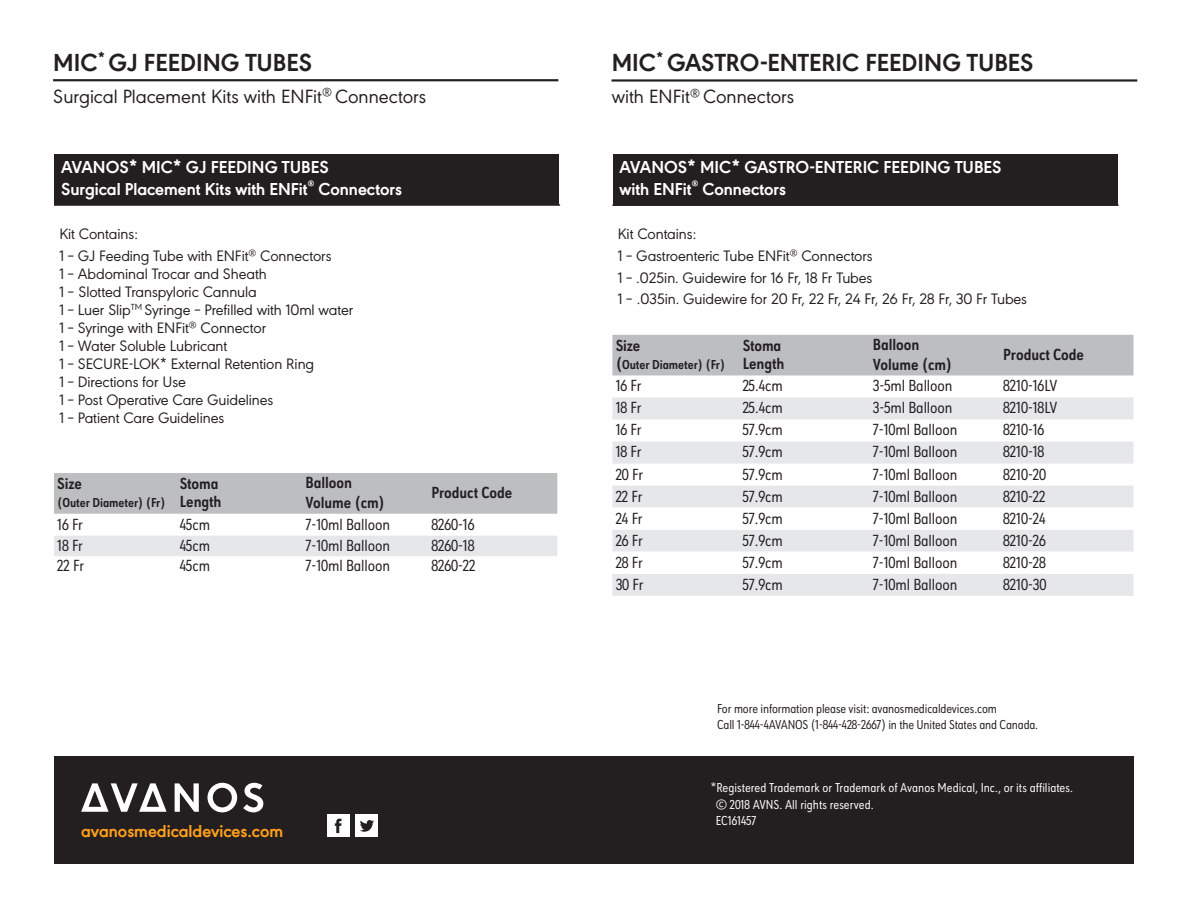
<style>
.page{position:relative;width:1188px;height:918px;background:#fff}
.page>*{position:absolute;margin:0;border:0;box-sizing:border-box;transform-origin:0 0}
.t1{font:700 25.65px "Avanos Sans";color:#231f20}
.t2{font:19.95px "Avanos Sans";color:#231f20}
.t3{font:700 18px/21.6px "Avanos Sans";color:#fff}
.t4{font:700 18px "Avanos Sans";color:#ff9e1c}
.t5{font:16.8px "Avanos Sans Cond";letter-spacing:-.005em;color:#231f20}
.t6{font:700 16.8px/18px "Avanos Sans Cond";letter-spacing:-.005em;color:#231f20}
.t7{font:15.75px/18px "Avanos Sans";letter-spacing:-.005em;color:#231f20}
.t8{font:13.5px/16.5px "Avanos Sans Cond";letter-spacing:-.01em;color:#231f20}
.t9{font:13.5px/16.5px "Avanos Sans Cond";color:#fff}
.t10{font:700 13.5px "Avanos Sans Cond";letter-spacing:-.005em;color:#231f20}
.t11{font:700 7.8px "Avanos Sans";color:#fff}
.s1{font-size:16.8px}
</style>
<div class="page">
<div style="left:613px;top:154px;width:504px;height:51px;background:#231f20"></div>
<hr style="left:612px;top:204px;width:507px;height:2px;background:#231f20">
<hr style="left:612px;top:79px;width:525px;height:3px;background:#231f20">
<div style="left:612px;top:335px;width:522px;height:40px;background:#bcbec0"></div>
<svg style="left:612px;top:398px;width:522px;height:198px;fill:#e6e7e8"></svg>
<svg style="left:612px;top:508px;width:522px;height:66px"></svg>
<div style="left:55px;top:154px;width:504px;height:51px;background:#231f20"></div>
<hr style="left:54px;top:204px;width:506px;height:2px;background:#231f20">
<hr style="left:53px;top:79px;width:505px;height:2px;background:#231f20">
<div style="left:54px;top:473px;width:503px;height:41px;background:#bcbec0"></div>
<div style="left:54px;top:536px;width:503px;height:20px;background:#e6e7e8"></div>
<div style="left:54px;top:756px;width:1080px;height:108px;background:#231f20"></div>
<svg style="left:81px;top:783px;width:86px;height:29px"></svg>
<svg style="left:175px;top:783px;width:24px;height:29px"></svg>
<svg style="left:207px;top:783px;width:30px;height:29px"></svg>
<svg style="left:243px;top:783px;width:20px;height:29px"></svg>
<div style="left:327px;top:814px;width:23px;height:23px;background:#fff"></div>
<svg style="left:335px;top:819px;width:7px;height:14px"></svg>
<div style="left:355px;top:814px;width:23px;height:23px;background:#fff"></div>
<svg style="left:360px;top:820px;width:14px;height:12px"></svg>
<h1 class="t1" style="left:53px;top:52px;width:260px">MIC<sup>*</sup> GJ FEEDING TUBES</h1>
<p class="t2" style="left:53px;top:88px;width:375px">Surgical Placement Kits with ENFit<sup>®</sup> Connectors</p>
<p class="t3" style="left:61px;top:158px;width:269px">AVANOS* MIC* GJ FEEDING TUBES<br>Surgical Placement Kits with ENFit</p>
<p class="t11" style="left:308px;top:180px;width:8px">®</p>
<p class="t3" style="left:318px;top:179px;width:85px">Connectors</p>
<p class="t7" style="left:59px;top:225px;width:274px;line-height:21.6px">Kit Contains:<br>1 – GJ Feeding Tube with ENFit<sup>®</sup> Connectors</p>
<p class="t7" style="left:59px;top:266px;width:296px">1 – Abdominal Trocar and Sheath<br>1 – Slotted Transpyloric Cannula<br>1 – Luer Slip<sup>TM</sup> Syringe – Prefilled with 10ml water<br>1 – Syringe with ENFit<sup>®</sup> Connector<br>1 – Water Soluble Lubricant<br>1 – SECURE-LOK* External Retention Ring<br>1 – Directions for Use<br>1 – Post Operative Care Guidelines<br>1 – Patient Care Guidelines</p>
<p class="t6" style="left:57px;top:476px;width:26px">Size</p>
<p class="t10" style="left:57px;top:497px;width:110px">(Outer Diameter) (Fr)</p>
<p class="t6" style="left:180px;top:476px;width:43px">Stoma<br>Length</p>
<p class="t6" style="left:306px;top:474px;width:81px;line-height:20.1px">Balloon<br>Volume (cm)</p>
<p class="t6" style="left:431px;top:485px;width:82px">Product Code</p>
<p class="t5" style="left:57px;top:517px;width:27px">16 Fr</p>
<p class="t5" style="left:180px;top:517px;width:32px">45cm</p>
<p class="t5" style="left:306px;top:517px;width:86px">7-10ml Balloon</p>
<p class="t5" style="left:431px;top:517px;width:45px">8260-16</p>
<p class="t5" style="left:57px;top:539px;width:27px">18 Fr</p>
<p class="t5" style="left:180px;top:539px;width:32px">45cm</p>
<p class="t5" style="left:306px;top:539px;width:86px">7-10ml Balloon</p>
<p class="t5" style="left:431px;top:539px;width:45px">8260-18</p>
<p class="t5" style="left:57px;top:559px;width:28px">22 Fr</p>
<p class="t5" style="left:180px;top:559px;width:32px">45cm</p>
<p class="t5" style="left:306px;top:559px;width:86px">7-10ml Balloon</p>
<p class="t5" style="left:431px;top:559px;width:46px">8260-22</p>
<p class="t4" style="left:81px;top:824px;width:204px">avanosmedicaldevices.com</p>
<h1 class="t1" style="left:612px;top:52px;width:423px">MIC<sup>*</sup> GASTRO-ENTERIC FEEDING TUBES</h1>
<p class="t2" style="left:612px;top:89px;width:184px">with ENFit<sup>®</sup> Connectors</p>
<p class="t3" style="left:620px;top:158px;width:384px">AVANOS* MIC* GASTRO-ENTERIC FEEDING TUBES with ENFit</p>
<p class="t11" style="left:692px;top:180px;width:8px">®</p>
<p class="t3" style="left:702px;top:180px;width:85px">Connectors</p>
<p class="t7" style="left:618px;top:225px;width:411px;line-height:21.6px">Kit Contains:<br>1 – Gastroenteric Tube ENFit<sup>®</sup> Connectors<br>1 – .025in. Guidewire for 16 Fr, 18 Fr Tubes<br>1 – .035in. Guidewire for 20 Fr, 22 Fr, 24 Fr, 26 Fr, 28 Fr, 30 Fr Tubes</p>
<p class="t6" style="left:616px;top:338px;width:26px">Size</p>
<p class="t10" style="left:616px;top:359px;width:111px"><span class="s1">(</span>Outer Diameter) (Fr)</p>
<p class="t6" style="left:743px;top:338px;width:43px">Stoma<br>Length</p>
<p class="t6" style="left:873px;top:336px;width:81px;line-height:20.1px">Balloon<br>Volume (cm)</p>
<p class="t6" style="left:1003px;top:347px;width:82px">Product Code</p>
<p class="t5" style="left:616px;top:379px;width:27px">16 Fr</p>
<p class="t5" style="left:743px;top:379px;width:42px">25.4cm</p>
<p class="t5" style="left:873px;top:379px;width:81px">3-5ml Balloon</p>
<p class="t5" style="left:1003px;top:379px;width:56px">8210-16LV</p>
<p class="t5" style="left:616px;top:401px;width:27px">18 Fr</p>
<p class="t5" style="left:743px;top:401px;width:42px">25.4cm</p>
<p class="t5" style="left:873px;top:401px;width:81px">3-5ml Balloon</p>
<p class="t5" style="left:1003px;top:401px;width:56px">8210-18LV</p>
<p class="t5" style="left:616px;top:423px;width:27px">16 Fr</p>
<p class="t5" style="left:743px;top:423px;width:42px">57.9cm</p>
<p class="t5" style="left:873px;top:423px;width:86px">7-10ml Balloon</p>
<p class="t5" style="left:1003px;top:423px;width:43px">8210-16</p>
<p class="t5" style="left:616px;top:445px;width:27px">18 Fr</p>
<p class="t5" style="left:743px;top:445px;width:42px">57.9cm</p>
<p class="t5" style="left:873px;top:445px;width:86px">7-10ml Balloon</p>
<p class="t5" style="left:1003px;top:445px;width:43px">8210-18</p>
<p class="t5" style="left:616px;top:467px;width:29px">20 Fr</p>
<p class="t5" style="left:743px;top:467px;width:42px">57.9cm</p>
<p class="t5" style="left:873px;top:467px;width:86px">7-10ml Balloon</p>
<p class="t5" style="left:1003px;top:467px;width:44px">8210-20</p>
<p class="t5" style="left:616px;top:489px;width:28px">22 Fr</p>
<p class="t5" style="left:743px;top:489px;width:42px">57.9cm</p>
<p class="t5" style="left:873px;top:489px;width:86px">7-10ml Balloon</p>
<p class="t5" style="left:1003px;top:489px;width:44px">8210-22</p>
<p class="t5" style="left:616px;top:511px;width:29px">24 Fr</p>
<p class="t5" style="left:743px;top:511px;width:42px">57.9cm</p>
<p class="t5" style="left:873px;top:511px;width:86px">7-10ml Balloon</p>
<p class="t5" style="left:1003px;top:511px;width:44px">8210-24</p>
<p class="t5" style="left:616px;top:533px;width:29px">26 Fr</p>
<p class="t5" style="left:743px;top:533px;width:42px">57.9cm</p>
<p class="t5" style="left:873px;top:533px;width:86px">7-10ml Balloon</p>
<p class="t5" style="left:1003px;top:533px;width:44px">8210-26</p>
<p class="t5" style="left:616px;top:555px;width:29px">28 Fr</p>
<p class="t5" style="left:743px;top:555px;width:42px">57.9cm</p>
<p class="t5" style="left:873px;top:555px;width:86px">7-10ml Balloon</p>
<p class="t5" style="left:1003px;top:555px;width:44px">8210-28</p>
<p class="t5" style="left:616px;top:577px;width:29px">30 Fr</p>
<p class="t5" style="left:743px;top:577px;width:42px">57.9cm</p>
<p class="t5" style="left:873px;top:577px;width:86px">7-10ml Balloon</p>
<p class="t5" style="left:1003px;top:577px;width:45px">8210-30</p>
<p class="t8" style="left:717px;top:701px;width:323px">For more information please visit: avanosmedicaldevices.com<br>Call 1-844-4AVANOS (1-844-428-2667) in the United States and Canada.</p>
<p class="t9" style="left:716px;top:781px;width:359px;text-indent:-5px">*Registered Trademark or Trademark of Avanos Medical, Inc., or its affiliates. © 2018 AVNS. All rights reserved.<br>EC161457</p>
</div>
